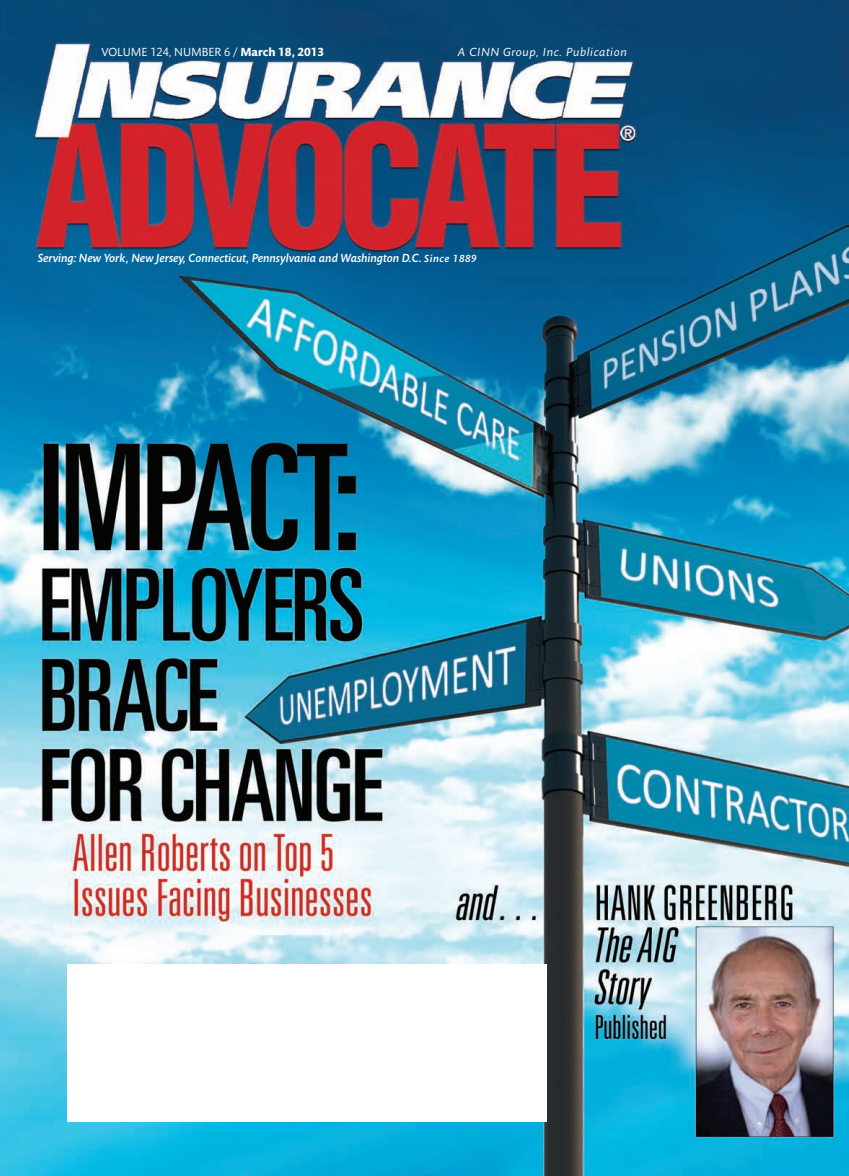
<style>
.page{position:relative;width:849px;height:1176px;background:#fff}
.page>*{position:absolute;margin:0;border:0;box-sizing:border-box;transform-origin:0 0}
.t1{font:italic 500 12px "Mundo Sans";color:#fff;scale:.95 1}
.t2{font:12px "Mundo Sans";color:#fff}
.t3{font:italic 12px "Mundo Sans";letter-spacing:.05em;color:#fff}
.s1{font-weight:700}
.s2{font-size:10.5px}
</style>
<div class="page">
<img style="left:0;top:0;width:848px;height:1175px">
<div style="left:67px;top:964px;width:479px;height:157px;background:#fff"></div>
<p class="t2" style="left:101px;top:48px;width:224px">VOLUME 124, NUMBER 6 / <span class="s1">March 18, 2013</span></p>
<p class="t3" style="left:457px;top:47px;width:170px">A CINN Group, Inc. Publication</p>
<p class="t1" style="left:38px;top:253px;width:463px">Serving: New York, New Jersey, Connecticut, Pennsylvania and Washington D.C. <span class="s2">Since 1889</span></p>
</div>
